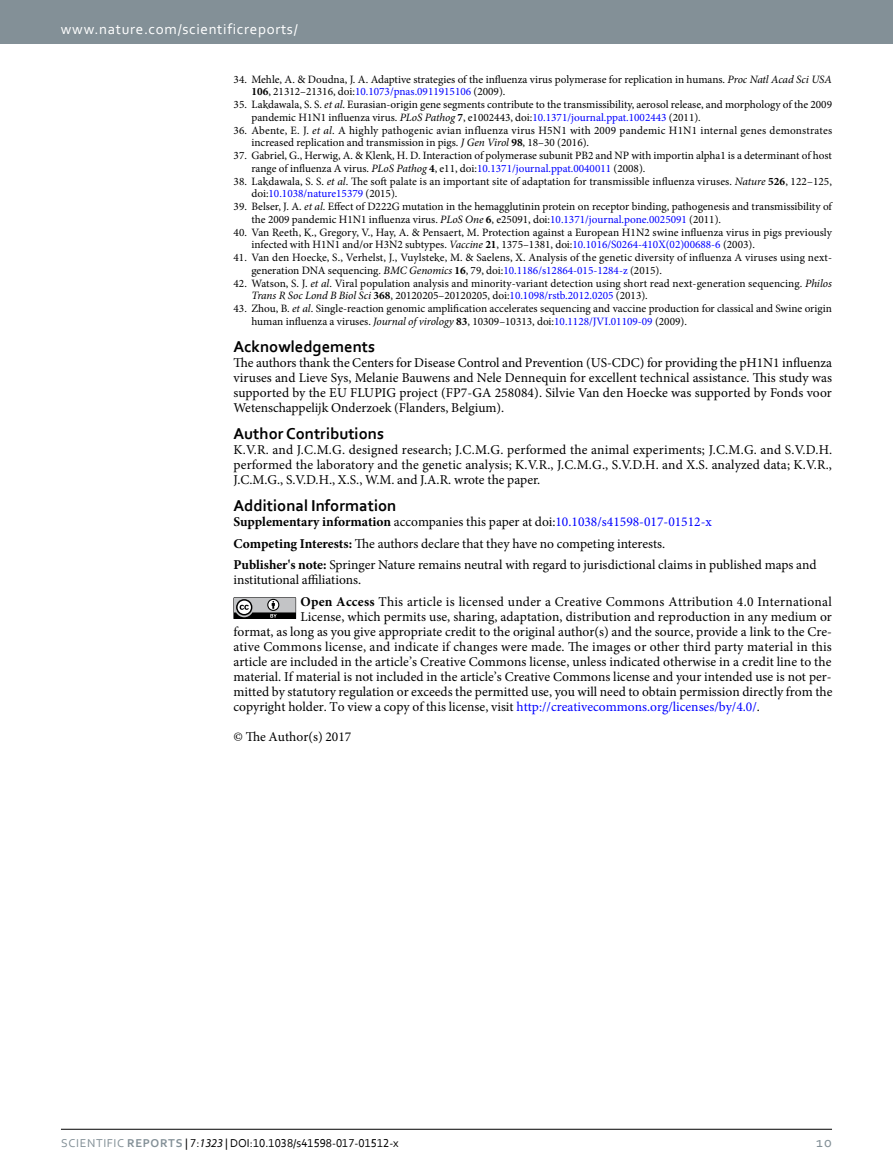
<style>
.page{position:relative;width:893px;height:1174px;background:#fff}
.page>*{position:absolute;margin:0;border:0;box-sizing:border-box;transform-origin:0 0}
.t1{font:700 16.5px "Corbel";color:#000}
.t2{font:15px "Corbel 2";letter-spacing:.045em;color:#fff}
.t3{font:15px "Corbel 2";color:#839097}
.t4{font:13.5px/15px "Minion Pro";color:#000;text-align:justify}
.t5{font:13.5px/21.8px "Minion Pro";letter-spacing:.02em;color:#000}
.t6{font:12px "Corbel";color:#000}
.t7{font:11.25px/12.8px "Minion Pro";color:#000}
.s1{font-style:italic}
.s2{font-weight:700}
.s3{color:#00f}
.s4{font-family:"Corbel 2";color:#839097}
.s5{font-family:"Corbel Bold 2";color:#839097}
.s6{font-family:"Myriad Pro";font-style:italic}
</style>
<div class="page">
<div style="left:0;top:0;width:893px;height:43px;background:#839097"></div>
<hr style="left:61px;top:1129px;width:771px;height:1px;background:#000">
<svg style="left:233px;top:597px;width:63px;height:22px"></svg>
<h2 class="t2" style="left:61px;top:19px;width:238px">www.nature.com/scientificreports/</h2>
<p class="t7" style="left:251px;top:73px;width:582px;text-indent:-18px">34. Mehle, A. &amp; Doudna, J. A. Adaptive strategies of the influenza virus polymerase for replication in humans. <span class="s1">Proc Natl Acad Sci USA<br></span><span class="s2">106</span>, 21312–21316, doi:<span class="s3">10.1073/pnas.0911915106</span> (2009).</p>
<p class="t7" style="left:251px;top:98px;width:582px;text-indent:-18px">35. Lakdawala, S. S. <span class="s1">et al</span>. Eurasian-origin gene segments contribute to the transmissibility, aerosol release, and morphology of the 2009 pandemic H1N1 influenza virus. <span class="s1">PLoS Pathog</span> <span class="s2">7</span>, e1002443, doi:<span class="s3">10.1371/journal.ppat.1002443</span> (2011).</p>
<p class="t7" style="left:251px;top:124px;width:582px;text-indent:-18px">36. Abente, E. J. <span class="s1">et al</span>. A highly pathogenic avian influenza virus H5N1 with 2009 pandemic H1N1 internal genes demonstrates increased replication and transmission in pigs. <span class="s1">J Gen Virol</span> <span class="s2">98</span>, 18–30 (2016).</p>
<p class="t7" style="left:251px;top:149px;width:582px;text-indent:-18px">37. Gabriel, G., Herwig, A. &amp; Klenk, H. D. Interaction of polymerase subunit PB2 and NP with importin alpha1 is a determinant of host range of influenza A virus. <span class="s1">PLoS Pathog</span> <span class="s2">4</span>, e11, doi:<span class="s3">10.1371/journal.ppat.0040011</span> (2008).</p>
<p class="t7" style="left:251px;top:175px;width:582px;text-indent:-18px">38. Lakdawala, S. S. <span class="s1">et al</span>. The soft palate is an important site of adaptation for transmissible influenza viruses. <span class="s1">Nature</span> <span class="s2">526</span>, 122–125, doi:<span class="s3">10.1038/nature15379</span> (2015).</p>
<p class="t7" style="left:251px;top:200px;width:582px;text-indent:-18px">39. Belser, J. A. <span class="s1">et al</span>. Effect of D222G mutation in the hemagglutinin protein on receptor binding, pathogenesis and transmissibility of the 2009 pandemic H1N1 influenza virus. <span class="s1">PLoS One</span> <span class="s2">6</span>, e25091, doi:<span class="s3">10.1371/journal.pone.0025091</span> (2011).</p>
<p class="t7" style="left:251px;top:226px;width:582px;text-indent:-18px">40. Van Reeth, K., Gregory, V., Hay, A. &amp; Pensaert, M. Protection against a European H1N2 swine influenza virus in pigs previously infected with H1N1 and/or H3N2 subtypes. <span class="s1">Vaccine</span> <span class="s2">21</span>, 1375–1381, doi:<span class="s3">10.1016/S0264-410X(02)00688-6</span> (2003).</p>
<p class="t7" style="left:251px;top:251px;width:582px;text-indent:-18px">41. Van den Hoecke, S., Verhelst, J., Vuylsteke, M. &amp; Saelens, X. Analysis of the genetic diversity of influenza A viruses using next&shy;generation DNA sequencing. <span class="s1">BMC Genomics</span> <span class="s2">16</span>, 79, doi:<span class="s3">10.1186/s12864-015-1284-z</span> (2015).</p>
<p class="t7" style="left:251px;top:277px;width:582px;text-indent:-18px">42. Watson, S. J. <span class="s1">et al</span>. Viral population analysis and minority-variant detection using short read next-generation sequencing. <span class="s1">Philos<br>Trans R Soc Lond B Biol Sci</span> <span class="s2">368</span>, 20120205–20120205, doi:<span class="s3">10.1098/rstb.2012.0205</span> (2013).</p>
<p class="t7" style="left:251px;top:302px;width:582px;text-indent:-18px">43. Zhou, B. <span class="s1">et al</span>. Single-reaction genomic amplification accelerates sequencing and vaccine production for classical and Swine origin human influenza a viruses. <span class="s1">Journal of virology</span> <span class="s2">83</span>, 10309–10313, doi:<span class="s3">10.1128/JVI.01109-09</span> (2009).</p>
<h1 class="t1" style="left:233px;top:336px;width:143px">Acknowledgements</h1>
<p class="t4" style="left:233px;top:355px;width:600px">The authors thank the Centers for Disease Control and Prevention (US-CDC) for providing the pH1N1 influenza viruses and Lieve Sys, Melanie Bauwens and Nele Dennequin for excellent technical assistance. This study was supported by the EU FLUPIG project (FP7-GA 258084). Silvie Van den Hoecke was supported by Fonds voor Wetenschappelijk Onderzoek (Flanders, Belgium).</p>
<h1 class="t1" style="left:233px;top:423px;width:152px">Author Contributions</h1>
<p class="t4" style="left:233px;top:442px;width:600px">K.V.R. and J.C.M.G. designed research; J.C.M.G. performed the animal experiments; J.C.M.G. and S.V.D.H. performed the laboratory and the genetic analysis; K.V.R., J.C.M.G., S.V.D.H. and X.S. analyzed data; K.V.R., J.C.M.G., S.V.D.H., X.S., W.M. and J.A.R. wrote the paper.</p>
<h1 class="t1" style="left:233px;top:495px;width:164px">Additional Information</h1>
<p class="t4" style="left:233px;top:511px;width:584px;line-height:21.8px;text-align:left"><span class="s2">Supplementary information</span> accompanies this paper at doi:<span class="s3">10.1038/s41598-017-01512-x<br></span><span class="s2">Competing Interests:</span> The authors declare that they have no competing interests.<br><span class="s2">Publisher's note:</span> Springer Nature remains neutral with regard to jurisdictional claims in published maps and</p>
<p class="t5" style="left:301px;top:569px;width:533px;text-indent:-67px">institutional affiliations.<br><span class="s2">Open Access</span> This article is licensed under a Creative Commons Attribution 4.0 International</p>
<p class="t4" style="left:233px;top:609px;width:601px;text-indent:67px">License, which permits use, sharing, adaptation, distribution and reproduction in any medium or format, as long as you give appropriate credit to the original author(s) and the source, provide a link to the Cre&shy;ative Commons license, and indicate if changes were made. The images or other third party material in this article are included in the article’s Creative Commons license, unless indicated otherwise in a credit line to the material. If material is not included in the article’s Creative Commons license and your intended use is not per&shy;mitted by statutory regulation or exceeds the permitted use, you will need to obtain permission directly from the copyright holder. To view a copy of this license, visit <span class="s3">http://creativecommons.org/licenses/by/4.0/</span>.</p>
<p class="t4" style="left:233px;top:729px;width:119px">© The Author(s) 2017</p>
<p class="t6" style="left:61px;top:1135px;width:339px"><span class="s4">SCIentIFIC</span> <span class="s5">REPORTS</span> | 7:<span class="s6">1323</span> | DOI:10.1038/s41598-017-01512-x</p>
<h2 class="t3" style="left:816px;top:1132px;width:17px">10</h2>
</div>
